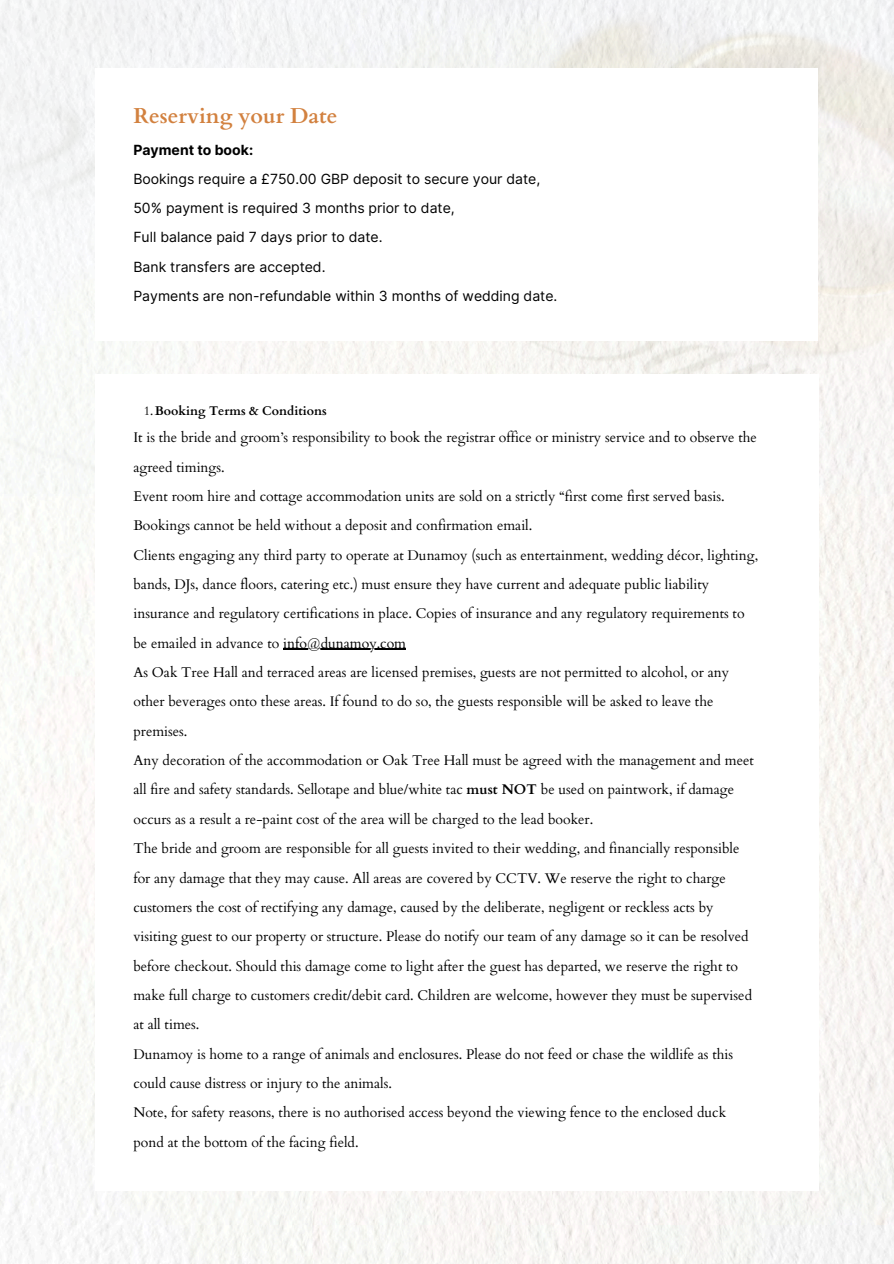
<style>
.page{position:relative;width:894px;height:1264px;background:#fff}
.page>*{position:absolute;margin:0;border:0;box-sizing:border-box;transform-origin:0 0}
.t1{font:700 21.45px "Cardo";color:#d2813f}
.t2{font:14.1px/29.4px "Cardo";color:#000}
.t3{font:14.1px/29.2px "Inter";color:#000}
.t4{font:700 12.6px "Cardo";color:#000}
.s1{font-weight:700}
.s2{font-weight:400}
</style>
<div class="page">
<img style="left:0;top:495px;width:893px;height:768px">
<img style="left:0;top:0;width:893px;height:495px">
<div style="left:95px;top:68px;width:723px;height:272px;background:#fff"></div>
<div style="left:95px;top:374px;width:723px;height:816px;background:#fff"></div>
<hr style="left:283px;top:648px;width:123px;height:2px;background:#000">
<p class="t1" style="left:133px;top:102px;width:205px">Reserving your Date</p>
<p class="t3" style="left:133px;top:135px;width:425px"><span class="s1">Payment to book:<br></span>Bookings require a £750.00 GBP deposit to secure your date, 50% payment is required 3 months prior to date,<br>Full balance paid 7 days prior to date.<br>Bank transfers are accepted.<br>Payments are non-refundable within 3 months of wedding date.</p>
<h1 class="t4" style="left:144px;top:402px;width:184px"><span class="s2">1.</span>Booking Terms &amp; Conditions</h1>
<p class="t2" style="left:133px;top:423px;width:626px">It is the bride and groom’s responsibility to book the registrar office or ministry service and to observe the agreed timings.<br>Event room hire and cottage accommodation units are sold on a strictly “first come first served basis.<br>Bookings cannot be held without a deposit and confirmation email.<br>Clients engaging any third party to operate at Dunamoy (such as entertainment, wedding décor, lighting, bands, DJs, dance floors, catering etc.) must ensure they have current and adequate public liability insurance and regulatory certifications in place. Copies of insurance and any regulatory requirements to be emailed in advance to info@dunamoy.com</p>
<h1 class="t2" style="left:133px;top:658px;width:621px">As Oak Tree Hall and terraced areas are licensed premises, guests are not permitted to alcohol, or any other beverages onto these areas. If found to do so, the guests responsible will be asked to leave the premises.<br>Any decoration of the accommodation or Oak Tree Hall must be agreed with the management and meet all fire and safety standards. Sellotape and blue/white tac <span class="s1">must NOT</span> be used on paintwork, if damage occurs as a result a re-paint cost of the area will be charged to the lead booker.<br>The bride and groom are responsible for all guests invited to their wedding, and financially responsible for any damage that they may cause. All areas are covered by CCTV. We reserve the right to charge customers the cost of rectifying any damage, caused by the deliberate, negligent or reckless acts by visiting guest to our property or structure. Please do notify our team of any damage so it can be resolved before checkout. Should this damage come to light after the guest has departed, we reserve the right to make full charge to customers credit/debit card. Children are welcome, however they must be supervised at all times.<br>Dunamoy is home to a range of animals and enclosures. Please do not feed or chase the wildlife as this could cause distress or injury to the animals.<br>Note, for safety reasons, there is no authorised access beyond the viewing fence to the enclosed duck pond at the bottom of the facing field.</h1>
</div>
